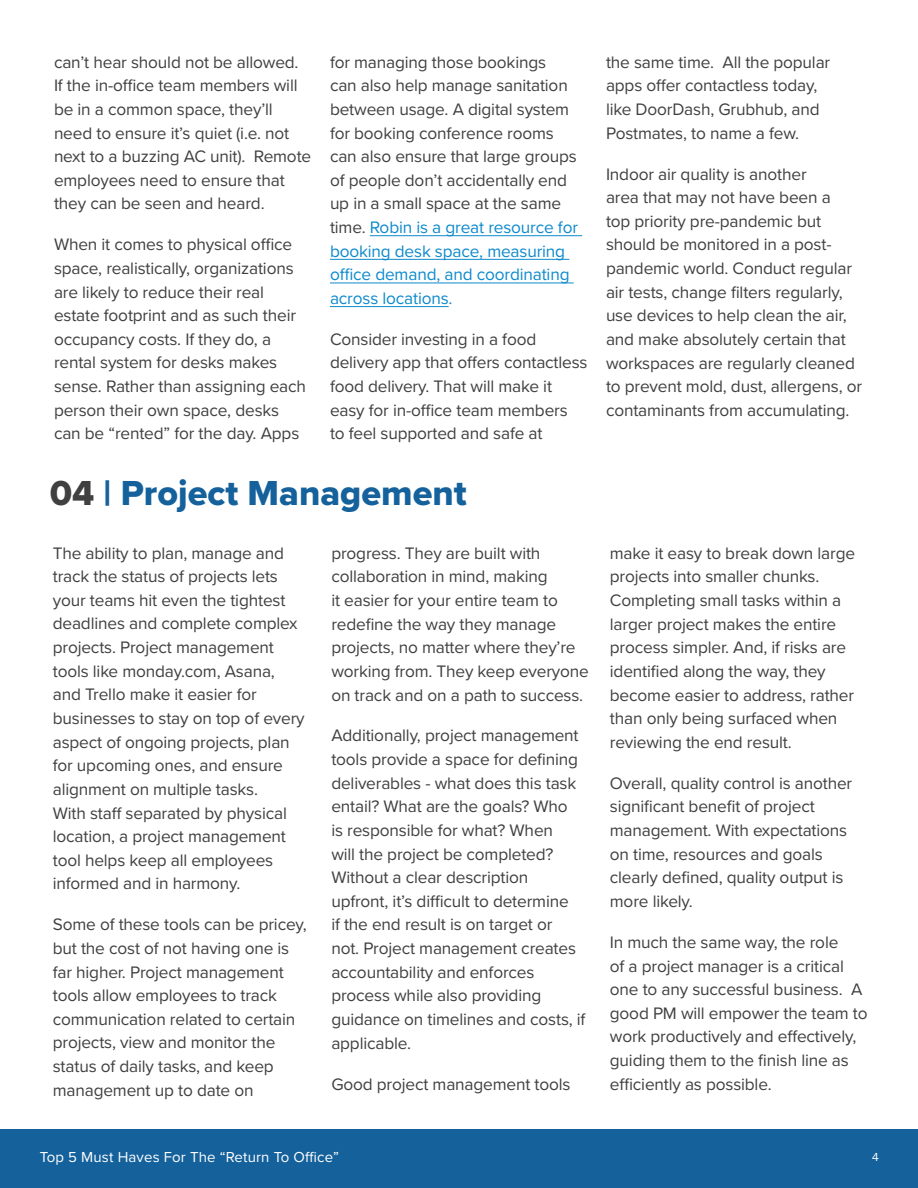
<style>
.page{position:relative;width:918px;height:1188px;background:#fff}
.page>*{position:absolute;margin:0;border:0;box-sizing:border-box;transform-origin:0 0}
.t1{font:36px "Proxima Nova Extrabld";color:#14619c}
.t2{font:17.25px/23.7px "Proxima Nova";letter-spacing:-.01em;color:#404040}
.t3{font:15px "Proxima Nova";letter-spacing:.01em;color:#fff}
.t4{font:12px "Work Sans";color:#fff}
.s1{color:#0d8acc}
.s2{color:#404040}
</style>
<div class="page">
<div style="left:0;top:1130px;width:918px;height:58px;background:#14619c"></div>
<hr style="left:370px;top:235px;width:212px;height:1px;background:#0d8acc">
<hr style="left:330px;top:259px;width:239px;height:1px;background:#0d8acc">
<hr style="left:330px;top:282px;width:244px;height:1px;background:#0d8acc">
<hr style="left:330px;top:306px;width:119px;height:1px;background:#0d8acc">
<p class="t2" style="left:54px;top:49px;width:259px">can’t hear should not be allowed.<br>If the in-office team members will be in a common space, they’ll need to ensure it’s quiet (i.e. not next to a buzzing AC unit). Remote employees need to ensure that they can be seen and heard.</p>
<p class="t2" style="left:54px;top:232px;width:254px">When it comes to physical office space, realistically, organizations are likely to reduce their real estate footprint and as such their occupancy costs. If they do, a rental system for desks makes sense. Rather than assigning each person their own space, desks can be “rented” for the day. Apps</p>
<p class="t2" style="left:330px;top:49px;width:250px">for managing those bookings<br>can also help manage sanitation between usage. A digital system for booking conference rooms can also ensure that large groups of people don’t accidentally end up in a small space at the same time. <span class="s1">Robin is a great resource for booking desk space, measuring office demand, and coordinating across locations.</span></p>
<p class="t2" style="left:330px;top:326px;width:259px">Consider investing in a food delivery app that offers contactless food delivery. That will make it easy for in-office team members<br>to feel supported and safe at</p>
<h1 class="t1" style="left:50px;top:467px;width:418px"><span class="s2">04</span> | Project Management</h1>
<p class="t2" style="left:53px;top:540px;width:253px">The ability to plan, manage and track the status of projects lets your teams hit even the tightest deadlines and complete complex projects. Project management tools like monday.com, Asana, and Trello make it easier for businesses to stay on top of every aspect of ongoing projects, plan for upcoming ones, and ensure alignment on multiple tasks.<br>With staff separated by physical location, a project management tool helps keep all employees informed and in harmony.</p>
<p class="t2" style="left:53px;top:912px;width:256px">Some of these tools can be pricey, but the cost of not having one is far higher. Project management tools allow employees to track communication related to certain projects, view and monitor the status of daily tasks, and keep management up to date on</p>
<p class="t2" style="left:331px;top:540px;width:259px">progress. They are built with collaboration in mind, making<br>it easier for your entire team to redefine the way they manage projects, no matter where they’re working from. They keep everyone on track and on a path to success.</p>
<p class="t2" style="left:331px;top:723px;width:256px">Additionally, project management tools provide a space for defining deliverables - what does this task entail? What are the goals? Who<br>is responsible for what? When<br>will the project be completed?<br>Without a clear description upfront, it’s difficult to determine<br>if the end result is on target or<br>not. Project management creates accountability and enforces process while also providing guidance on timelines and costs, if applicable.</p>
<p class="t2" style="left:331px;top:1071px;width:241px">Good project management tools</p>
<p class="t2" style="left:606px;top:49px;width:226px">the same time. All the popular apps offer contactless today, like DoorDash, Grubhub, and<br>Postmates, to name a few.</p>
<p class="t2" style="left:606px;top:161px;width:258px">Indoor air quality is another<br>area that may not have been a<br>top priority pre-pandemic but should be monitored in a post&shy;pandemic world. Conduct regular air tests, change filters regularly, use devices to help clean the air, and make absolutely certain that workspaces are regularly cleaned to prevent mold, dust, allergens, or contaminants from accumulating.</p>
<p class="t2" style="left:610px;top:541px;width:247px">make it easy to break down large projects into smaller chunks.<br>Completing small tasks within a larger project makes the entire process simpler. And, if risks are identified along the way, they become easier to address, rather than only being surfaced when reviewing the end result.</p>
<p class="t2" style="left:610px;top:770px;width:244px">Overall, quality control is another significant benefit of project management. With expectations on time, resources and goals clearly defined, quality output is more likely.</p>
<p class="t2" style="left:610px;top:930px;width:259px">In much the same way, the role<br>of a project manager is a critical one to any successful business. A good PM will empower the team to work productively and effectively, guiding them to the finish line as efficiently as possible.</p>
<p class="t3" style="left:40px;top:1145px;width:301px">Top 5 Must Haves For The “Return To Office”</p>
<p class="t4" style="left:872px;top:1148px;width:9px">4</p>
</div>
